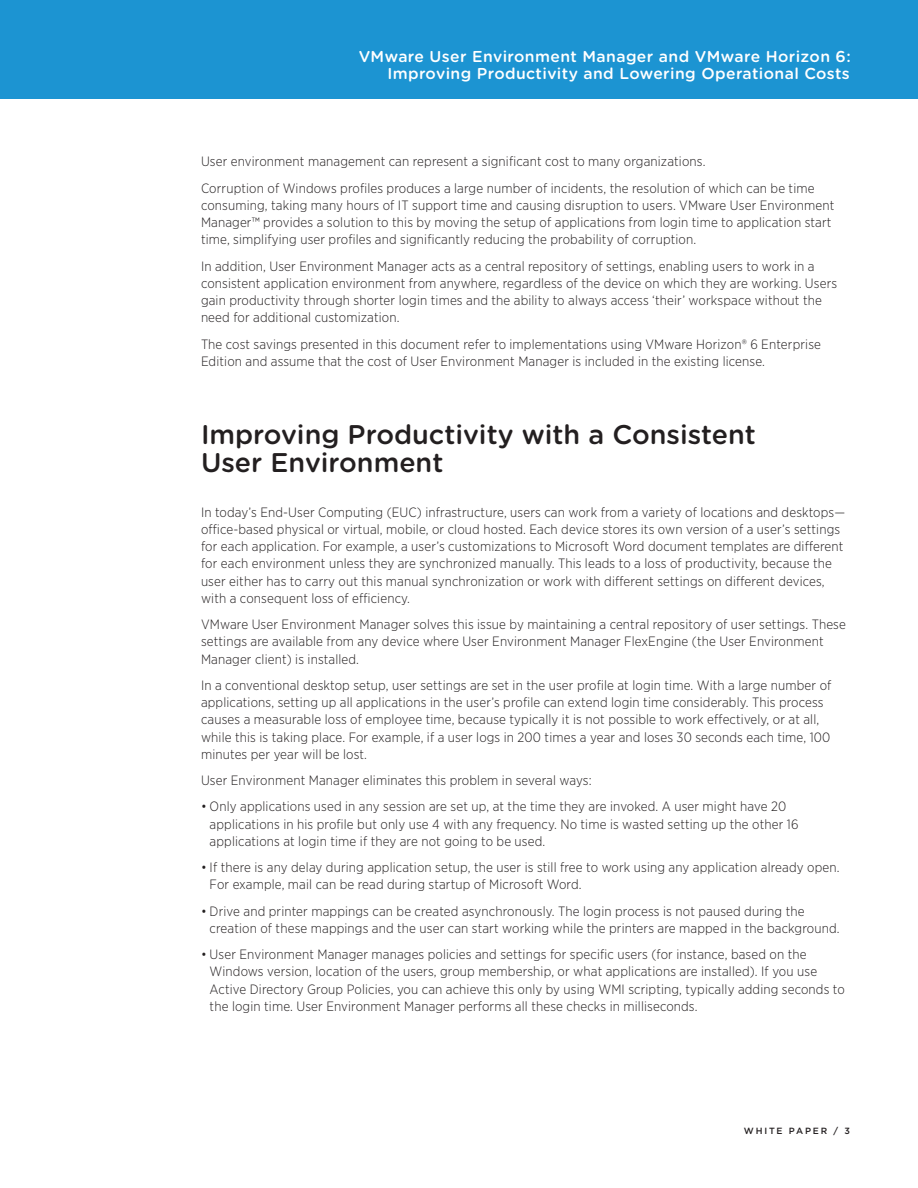
<style>
.page{position:relative;width:918px;height:1188px;background:#fff}
.page>*{position:absolute;margin:0;border:0;box-sizing:border-box;transform-origin:0 0}
._3_Main_Body_Head{font:500 27px/28.5px "Gotham Rounded";color:#231f20}
.t1{font:500 15.75px/17.2px "Gotham Rounded";letter-spacing:.025em;color:#fff;text-align:right}
._5a_Body{font:300 13.5px/17.2px "Gotham Narrow";letter-spacing:.01em;color:#231f20}
.Folio{font:500 9px "Gotham";letter-spacing:.2em;color:#231f20}
</style>
<div class="page">
<div style="left:0;top:0;width:918px;height:99px;background:#1c94d2"></div>
<p class="t1" style="left:359px;top:47px;width:494px">VMware User Environment Manager and VMware Horizon 6:<br>Improving Productivity and Lowering Operational Costs</p>
<p class="_5a_Body" style="left:201px;top:153px;width:506px">User environment management can represent a significant cost to many organizations.</p>
<p class="_5a_Body" style="left:201px;top:179px;width:635px">Corruption of Windows profiles produces a large number of incidents, the resolution of which can be time consuming, taking many hours of IT support time and causing disruption to users. VMware User Environment Manager™ provides a solution to this by moving the setup of applications from login time to application start time, simplifying user profiles and significantly reducing the probability of corruption.</p>
<p class="_5a_Body" style="left:201px;top:257px;width:638px">In addition, User Environment Manager acts as a central repository of settings, enabling users to work in a consistent application environment from anywhere, regardless of the device on which they are working. Users gain productivity through shorter login times and the ability to always access ‘their’ workspace without the need for additional customization.</p>
<p class="_5a_Body" style="left:201px;top:335px;width:622px">The cost savings presented in this document refer to implementations using VMware Horizon® 6 Enterprise<br>Edition and assume that the cost of User Environment Manager is included in the existing license.</p>
<p class="_3_Main_Body_Head" style="left:201px;top:419px;width:556px">Improving Productivity with a Consistent<br>User Environment</p>
<p class="_5a_Body" style="left:201px;top:503px;width:646px">In today’s End-User Computing (EUC) infrastructure, users can work from a variety of locations and desktops— office-based physical or virtual, mobile, or cloud hosted. Each device stores its own version of a user’s settings for each application. For example, a user’s customizations to Microsoft Word document templates are different for each environment unless they are synchronized manually. This leads to a loss of productivity, because the user either has to carry out this manual synchronization or work with different settings on different devices, with a consequent loss of efficiency.</p>
<p class="_5a_Body" style="left:201px;top:615px;width:646px">VMware User Environment Manager solves this issue by maintaining a central repository of user settings. These settings are available from any device where User Environment Manager FlexEngine (the User Environment<br>Manager client) is installed.</p>
<p class="_5a_Body" style="left:201px;top:676px;width:632px">In a conventional desktop setup, user settings are set in the user profile at login time. With a large number of applications, setting up all applications in the user’s profile can extend login time considerably. This process causes a measurable loss of employee time, because typically it is not possible to work effectively, or at all, while this is taking place. For example, if a user logs in 200 times a year and loses 30 seconds each time, 100 minutes per year will be lost.</p>
<p class="_5a_Body" style="left:201px;top:771px;width:392px">User Environment Manager eliminates this problem in several ways:</p>
<p class="_5a_Body" style="left:210px;top:798px;width:590px;text-indent:-9px">• Only applications used in any session are set up, at the time they are invoked. A user might have 20 applications in his profile but only use 4 with any frequency. No time is wasted setting up the other 16 applications at login time if they are not going to be used.</p>
<p class="_5a_Body" style="left:210px;top:858px;width:631px;text-indent:-9px">• If there is any delay during application setup, the user is still free to work using any application already open.<br>For example, mail can be read during startup of Microsoft Word.</p>
<p class="_5a_Body" style="left:210px;top:902px;width:631px;text-indent:-9px">• Drive and printer mappings can be created asynchronously. The login process is not paused during the creation of these mappings and the user can start working while the printers are mapped in the background.</p>
<p class="_5a_Body" style="left:210px;top:945px;width:637px;text-indent:-9px">• User Environment Manager manages policies and settings for specific users (for instance, based on the Windows version, location of the users, group membership, or what applications are installed). If you use Active Directory Group Policies, you can achieve this only by using WMI scripting, typically adding seconds to the login time. User Environment Manager performs all these checks in milliseconds.</p>
<p class="Folio" style="left:744px;top:1125px;width:108px">WHITE PAPER / 3</p>
</div>
